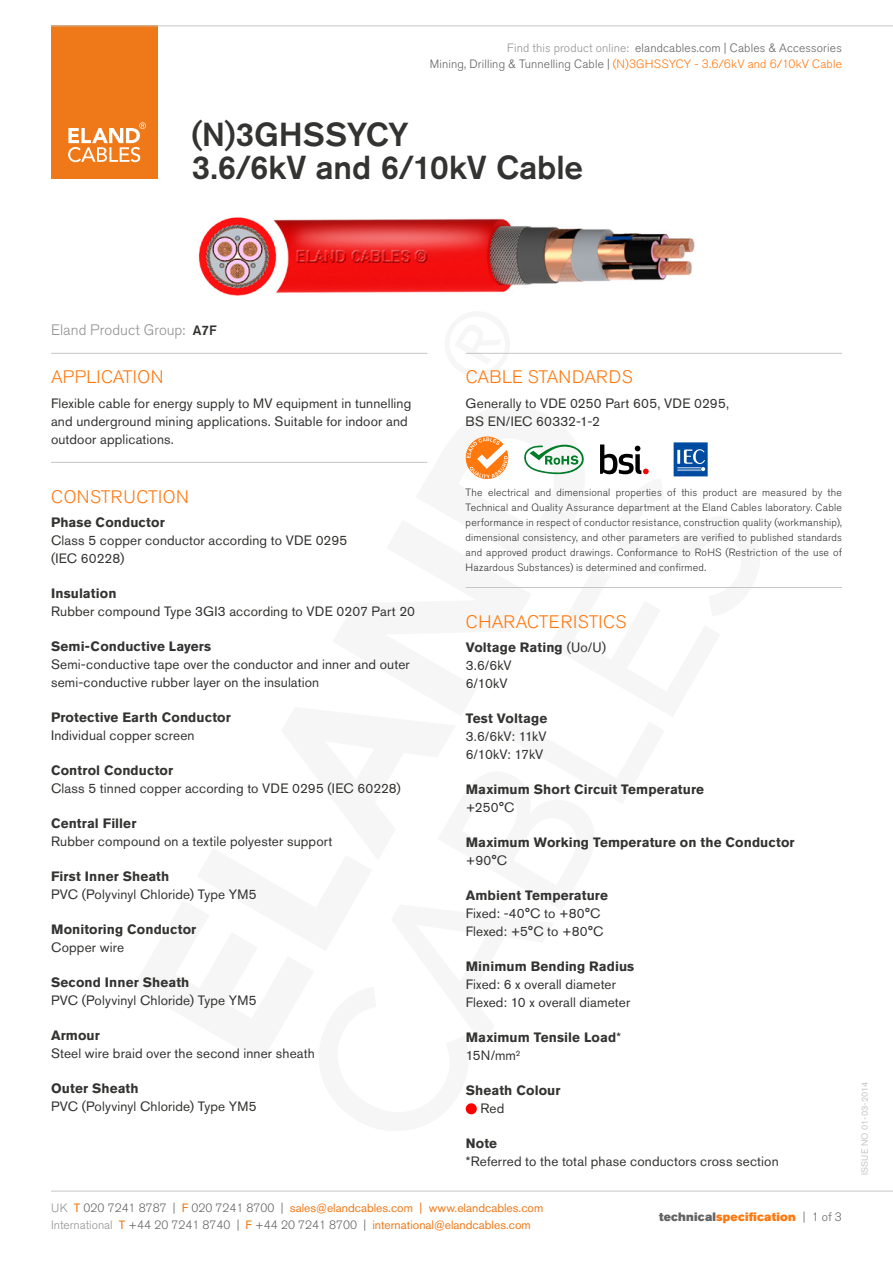
<style>
.page{position:relative;width:893px;height:1263px;background:#fff}
.page>*{position:absolute;margin:0;border:0;box-sizing:border-box;transform-origin:0 0}
.t1{font:500 33px/33px "Akzidenz Grotesk BE";letter-spacing:-.005em;color:#333332}
.t2{font:300 18px "Akzidenz Grotesk BE";letter-spacing:.01em;color:#ff780e}
.t3{font:300 18px "Akzidenz Grotesk BE";letter-spacing:.03em;color:#ff780e}
.t4{font:300 15px "Akzidenz Grotesk BE";color:#929292}
.t5{font:13.5px/18px "Akzidenz Grotesk BE";letter-spacing:.01em;color:#333332}
.t6{font:700 13.5px/18px "Akzidenz Grotesk BE";letter-spacing:.01em;color:#333332}
.t7{font:500 13.5px "Akzidenz Grotesk BE";color:#333332}
.t8{font:12px/17.5px "Akzidenz Grotesk BE";color:#ef7918}
.t9{font:300 12px/16.4px "Akzidenz Grotesk BE";letter-spacing:.015em;color:#646363;text-align:right}
.t10{font:12px "Akzidenz Grotesk BE Super";letter-spacing:.015em;color:#ff780e}
.t11{font:300 10.5px/15px "Akzidenz Grotesk BE";letter-spacing:.02em;color:#333332;text-align:justify}
.t12{font:9px "Akzidenz Grotesk BE";letter-spacing:.01em;color:#c6c6c6}
.s1{color:#929292}
.s2{color:#ff780e}
.s3{font-weight:700}
.s4{font-weight:400}
.s5{font-weight:300;color:#929292}
.s6{font-weight:300;color:#646363}
.s7{color:#646363}
.s8{font-family:"Akzidenz Grotesk BE";font-weight:300;color:#646363}
</style>
<div class="page">
<div style="left:51px;top:26px;width:106px;height:153px;background:#ef7918"></div>
<svg style="left:68px;top:122px;width:78px;height:40px"></svg>
<hr style="left:51px;top:26px;width:842px;height:1px;background:#c6c6c6">
<hr style="left:51px;top:1191px;width:842px;height:1px;background:#c6c6c6">
<hr style="left:51px;top:353px;width:376px;height:1px;background:#c6c6c6">
<hr style="left:466px;top:353px;width:376px;height:1px;background:#c6c6c6">
<hr style="left:51px;top:462px;width:376px;height:1px;background:#c6c6c6">
<hr style="left:466px;top:587px;width:376px;height:1px;background:#c6c6c6">
<img style="left:198px;top:217px;width:497px;height:79px">
<svg style="left:524px;top:444px;width:60px;height:31px"></svg>
<svg style="left:465px;top:436px;width:43px;height:43px"></svg>
<div style="left:466px;top:1103px;width:11px;height:11px;background:#f00;border-radius:50%"></div>
<svg style="left:600px;top:444px;width:49px;height:30px"></svg>
<svg style="left:674px;top:442px;width:34px;height:34px"></svg>
<p class="t9" style="left:430px;top:40px;width:414px"><span class="s1">Find this product online:</span> elandcables.com | Cables &amp; Accessories<br>Mining, Drilling &amp; Tunnelling Cable | <span class="s2">(N)3GHSSYCY - 3.6/6kV and 6/10kV Cable</span></p>
<h1 class="t1" style="left:191px;top:118px;width:393px">(N)3GHSSYCY<br>3.6/6kV and 6/10kV Cable</h1>
<p class="t4" style="left:51px;top:322px;width:136px">Eland Product Group:</p>
<p class="t7" style="left:193px;top:322px;width:25px">A7F</p>
<h2 class="t2" style="left:51px;top:367px;width:114px">APPLICATION</h2>
<p class="t5" style="left:51px;top:394px;width:362px">Flexible cable for energy supply to MV equipment in tunnelling and underground mining applications. Suitable for indoor and outdoor applications.</p>
<h2 class="t3" style="left:51px;top:486px;width:139px">CONSTRUCTION</h2>
<p class="t6" style="left:51px;top:513px;width:115px">Phase Conductor</p>
<p class="t5" style="left:51px;top:531px;width:298px">Class 5 copper conductor according to VDE 0295 (IEC 60228)</p>
<p class="t6" style="left:51px;top:584px;width:67px">Insulation</p>
<p class="t5" style="left:51px;top:602px;width:366px">Rubber compound Type 3GI3 according to VDE 0207 Part 20</p>
<p class="t6" style="left:51px;top:637px;width:162px">Semi-Conductive Layers</p>
<p class="t5" style="left:51px;top:655px;width:360px">Semi-conductive tape over the conductor and inner and outer semi-conductive rubber layer on the insulation</p>
<p class="t6" style="left:51px;top:708px;width:181px">Protective Earth Conductor</p>
<p class="t5" style="left:51px;top:726px;width:145px">Individual copper screen</p>
<p class="t6" style="left:51px;top:761px;width:124px">Control Conductor</p>
<p class="t5" style="left:51px;top:779px;width:351px">Class 5 tinned copper according to VDE 0295 (IEC 60228)</p>
<p class="t6" style="left:51px;top:814px;width:87px">Central Filler</p>
<p class="t5" style="left:51px;top:832px;width:283px">Rubber compound on a textile polyester support</p>
<p class="t6" style="left:51px;top:867px;width:120px">First Inner Sheath</p>
<p class="t5" style="left:51px;top:885px;width:207px">PVC (Polyvinyl Chloride) Type YM5</p>
<p class="t6" style="left:51px;top:920px;width:147px">Monitoring Conductor</p>
<p class="t5" style="left:51px;top:938px;width:75px">Copper wire</p>
<p class="t6" style="left:51px;top:973px;width:140px">Second Inner Sheath</p>
<p class="t5" style="left:51px;top:991px;width:207px">PVC (Polyvinyl Chloride) Type YM5</p>
<p class="t6" style="left:51px;top:1026px;width:50px">Armour</p>
<p class="t5" style="left:51px;top:1044px;width:265px">Steel wire braid over the second inner sheath</p>
<p class="t6" style="left:51px;top:1079px;width:89px">Outer Sheath</p>
<p class="t5" style="left:51px;top:1097px;width:207px">PVC (Polyvinyl Chloride) Type YM5</p>
<h2 class="t2" style="left:466px;top:367px;width:168px">CABLE STANDARDS</h2>
<p class="t5" style="left:466px;top:394px;width:265px">Generally to VDE 0250 Part 605, VDE 0295,<br>BS EN/IEC 60332-1-2</p>
<p class="t11" style="left:466px;top:485px;width:378px">The electrical and dimensional properties of this product are measured by the Technical and Quality Assurance department at the Eland Cables laboratory. Cable performance in respect of conductor resistance, construction quality (workmanship), dimensional consistency, and other parameters are verified to published standards and approved product drawings. Conformance to RoHS (Restriction of the use of Hazardous Substances) is determined and confirmed.</p>
<h2 class="t2" style="left:466px;top:612px;width:162px">CHARACTERISTICS</h2>
<p class="t5" style="left:466px;top:638px;width:142px"><span class="s3">Voltage Rating</span> (Uo/U)<br>3.6/6kV<br>6/10kV</p>
<p class="t6" style="left:466px;top:710px;width:83px">Test Voltage</p>
<p class="t5" style="left:466px;top:727px;width:82px">3.6/6kV: 11kV<br>6/10kV: 17kV</p>
<p class="t6" style="left:466px;top:781px;width:240px">Maximum Short Circuit Temperature</p>
<p class="t5" style="left:466px;top:798px;width:50px">+250°C</p>
<p class="t6" style="left:466px;top:834px;width:330px">Maximum Working Temperature on the Conductor</p>
<p class="t5" style="left:466px;top:851px;width:43px">+90°C</p>
<p class="t6" style="left:466px;top:887px;width:144px">Ambient Temperature</p>
<p class="t5" style="left:466px;top:904px;width:139px">Fixed: -40°C to +80°C<br>Flexed: +5°C to +80°C</p>
<p class="t6" style="left:466px;top:958px;width:170px">Minimum Bending Radius</p>
<p class="t5" style="left:466px;top:975px;width:166px">Fixed: 6 x overall diameter<br>Flexed: 10 x overall diameter</p>
<p class="t6" style="left:466px;top:1029px;width:157px">Maximum Tensile Load<span class="s4">*<br>15N/mm</span><sup>2</sup></p>
<p class="t6" style="left:466px;top:1082px;width:96px">Sheath Colour</p>
<p class="t5" style="left:480px;top:1100px;width:25px">Red</p>
<p class="t6" style="left:466px;top:1135px;width:33px">Note</p>
<p class="t5" style="left:466px;top:1153px;width:314px">*Referred to the total phase conductors cross section</p>
<p class="t8" style="left:51px;top:1199px;width:494px"><span class="s5">UK</span> T <span class="s6">020 7241 8787 |</span> F <span class="s6">020 7241 8700 |</span> sales@elandcables.com | www.elandcables.com<br><span class="s5">International</span> T <span class="s6">+44 20 7241 8740 |</span> F <span class="s6">+44 20 7241 8700 |</span> international@elandcables.com</p>
<p class="t10" style="left:659px;top:1209px;width:184px"><span class="s7">technical</span>specification <span class="s8">| 1 of 3</span></p>
<p class="t12" style="left:859px;top:1175px;width:96px;rotate:-90deg">ISSUE NO 01-03-2014</p>
</div>
